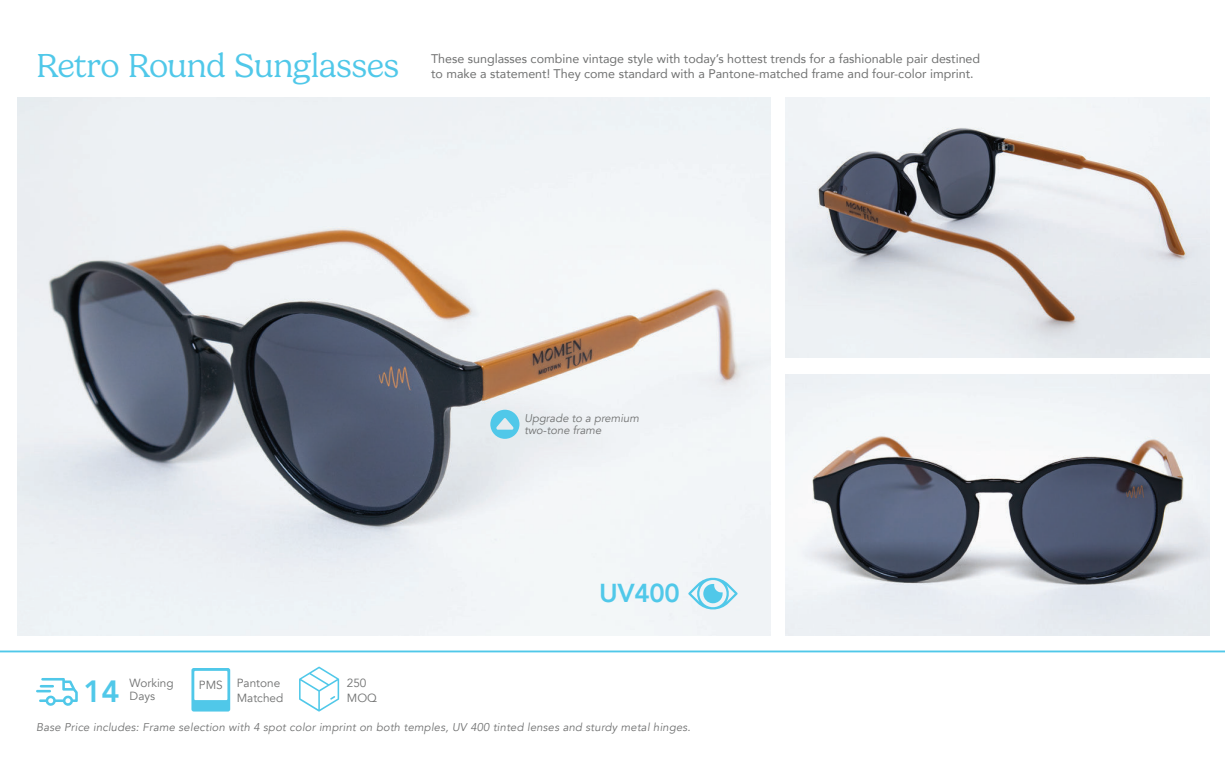
<style>
.page{position:relative;width:1225px;height:765px;background:#fff}
.page>*{position:absolute;margin:0;border:0;box-sizing:border-box;transform-origin:0 0}
.t1{font:300 33.75px "Gelica";letter-spacing:-.015em;color:#50c8e9}
.t2{font:800 30.62px "Avenir";color:#50c8e9}
.t3{font:800 25.88px "Avenir";letter-spacing:-.015em;color:#50c8e9}
.t4{font:12.5px/15px "Avenir";color:#707171}
.t5{font:11.75px/14.1px "Avenir";color:#707171}
.t6{font:italic 11.25px "Avenir";letter-spacing:.02em;color:#707171}
.t7{font:italic 11.25px/12.5px "Avenir";color:#707171}
</style>
<div class="page">
<img style="left:18px;top:97px;width:753px;height:538px">
<img style="left:786px;top:374px;width:423px;height:261px">
<img style="left:786px;top:97px;width:423px;height:261px">
<svg style="left:688px;top:576px;width:50px;height:36px"></svg>
<svg style="left:490px;top:410px;width:29px;height:29px"></svg>
<hr style="left:0;top:651px;width:1225px;height:1px;background:#50c8e9">
<svg style="left:191px;top:668px;width:39px;height:44px"></svg>
<svg style="left:299px;top:667px;width:40px;height:45px"></svg>
<svg style="left:36px;top:678px;width:42px;height:28px"></svg>
<h1 class="t1" style="left:36px;top:52px;width:365px">Retro Round Sunglasses</h1>
<p class="t4" style="left:431px;top:52px;width:551px">These sunglasses combine vintage style with today’s hottest trends for a fashionable pair destined to make a statement! They come standard with a Pantone-matched frame and four-color imprint.</p>
<p class="t5" style="left:130px;top:678px;width:46px;line-height:12.6px">Working<br>Days</p>
<h2 class="t2" style="left:83px;top:673px;width:38px">14</h2>
<p class="t5" style="left:347px;top:677px;width:32px">250<br>MOQ</p>
<p class="t5" style="left:237px;top:677px;width:48px">Pantone<br>Matched</p>
<p class="t5" style="left:199px;top:679px;width:25px">PMS</p>
<p class="t7" style="left:524px;top:413px;width:116px">Upgrade to a premium two-tone frame</p>
<h3 class="t3" style="left:599px;top:578px;width:82px">UV400</h3>
<p class="t6" style="left:36px;top:722px;width:656px">Base Price includes: Frame selection with 4 spot color imprint on both temples, UV 400 tinted lenses and sturdy metal hinges.</p>
</div>
